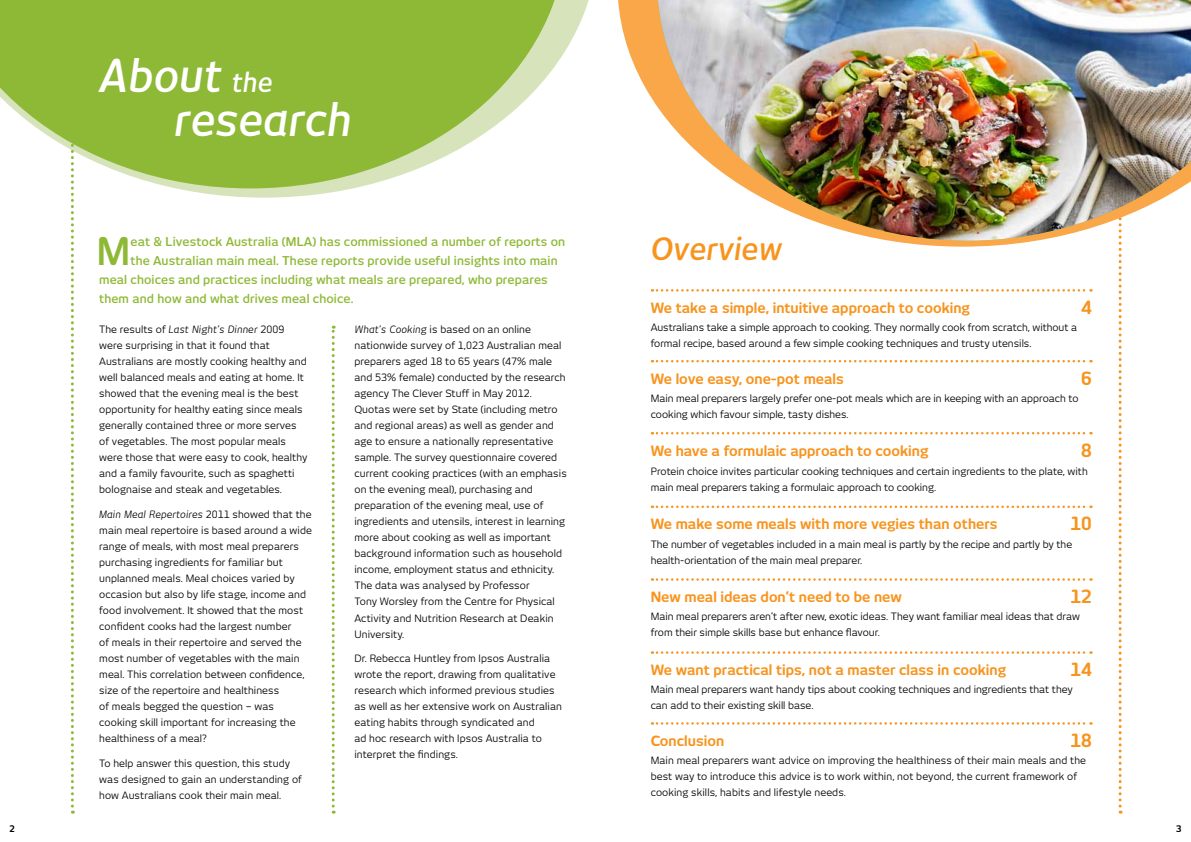
<style>
.page{position:relative;width:1191px;height:842px;background:#fff}
.page>*{position:absolute;margin:0;border:0;box-sizing:border-box;transform-origin:0 0}
.t1{font:italic 600 44.5px/44.6px "New June";color:#fff}
.t2{font:600 37.5px "New June";color:#8eb936}
.t3{font:italic 600 30.5px "New June";color:#f7941e}
.t4{font:700 18px "New June";color:#f7941e}
.t5{font:700 14px "New June";color:#f7941e}
.t6{font:600 12px "New June";letter-spacing:.01em;color:#8eb936}
.t7{font:10px/16px "New June";letter-spacing:.01em;color:#000}
.t8{font:700 9px "New June";color:#000}
.s1{font-size:26.7px}
.s2{font-style:italic}
</style>
<div class="page">
<svg style="left:1118px;top:247px;width:3px;height:567px"></svg>
<svg style="left:618px;top:0;width:504px;height:247px"></svg>
<img style="left:658px;top:0;width:533px;height:241px">
<svg style="left:175px;top:0;width:414px;height:198px"></svg>
<svg style="left:652px;top:722px;width:439px;height:3px"></svg>
<svg style="left:652px;top:651px;width:439px;height:3px"></svg>
<svg style="left:652px;top:578px;width:439px;height:3px"></svg>
<svg style="left:652px;top:505px;width:439px;height:3px"></svg>
<svg style="left:652px;top:432px;width:439px;height:2px"></svg>
<svg style="left:652px;top:360px;width:439px;height:2px"></svg>
<svg style="left:652px;top:289px;width:439px;height:3px"></svg>
<svg style="left:332px;top:326px;width:3px;height:488px"></svg>
<svg style="left:71px;top:188px;width:3px;height:626px"></svg>
<svg style="left:0;top:0;width:566px;height:188px;fill:#8eb936"></svg>
<h1 class="t1" style="left:174px;top:53px;width:179px;text-indent:-75px">About <span class="s1">the </span>research</h1>
<h2 class="t2" style="left:97px;top:229px;width:35px">M</h2>
<p class="t6" style="left:131px;top:234px;width:436px">eat &amp; Livestock Australia (MLA) has commissioned a number of reports on</p>
<p class="t6" style="left:131px;top:253px;width:429px">the Australian main meal. These reports provide useful insights into main</p>
<p class="t6" style="left:99px;top:272px;width:450px">meal choices and practices including what meals are prepared, who prepares</p>
<p class="t6" style="left:99px;top:291px;width:256px">them and how and what drives meal choice.</p>
<p class="t7" style="left:99px;top:322px;width:210px">The results of <span class="s2">Last Night’s Dinner</span> 2009 were surprising in that it found that Australians are mostly cooking healthy and well balanced meals and eating at home. It showed that the evening meal is the best opportunity for healthy eating since meals generally contained three or more serves of vegetables. The most popular meals were those that were easy to cook, healthy and a family favourite, such as spaghetti bolognaise and steak and vegetables.</p>
<p class="t7" style="left:99px;top:506px;width:214px"><span class="s2">Main Meal Repertoires</span> 2011 showed that the main meal repertoire is based around a wide range of meals, with most meal preparers purchasing ingredients for familiar but unplanned meals. Meal choices varied by occasion but also by life stage, income and food involvement. It showed that the most confident cooks had the largest number<br>of meals in their repertoire and served the most number of vegetables with the main meal. This correlation between confidence, size of the repertoire and healthiness<br>of meals begged the question – was cooking skill important for increasing the healthiness of a meal?</p>
<p class="t7" style="left:99px;top:755px;width:204px">To help answer this question, this study was designed to gain an understanding of how Australians cook their main meal.</p>
<p class="t7" style="left:354px;top:322px;width:214px"><span class="s2">What’s Cooking</span> is based on an online nationwide survey of 1,023 Australian meal preparers aged 18 to 65 years (47% male and 53% female) conducted by the research agency The Clever Stuff in May 2012.<br>Quotas were set by State (including metro and regional areas) as well as gender and age to ensure a nationally representative sample. The survey questionnaire covered current cooking practices (with an emphasis on the evening meal), purchasing and preparation of the evening meal, use of ingredients and utensils, interest in learning more about cooking as well as important background information such as household income, employment status and ethnicity.<br>The data was analysed by Professor<br>Tony Worsley from the Centre for Physical Activity and Nutrition Research at Deakin University.</p>
<p class="t7" style="left:354px;top:650px;width:209px">Dr. Rebecca Huntley from Ipsos Australia wrote the report, drawing from qualitative research which informed previous studies as well as her extensive work on Australian eating habits through syndicated and<br>ad hoc research with Ipsos Australia to interpret the findings.</p>
<h3 class="t3" style="left:650px;top:231px;width:133px">Overview</h3>
<h3 class="t5" style="left:650px;top:299px;width:321px">We take a simple, intuitive approach to cooking</h3>
<h3 class="t4" style="left:1081px;top:296px;width:12px">4</h3>
<p class="t7" style="left:650px;top:319px;width:428px">Australians take a simple approach to cooking. They normally cook from scratch, without a formal recipe, based around a few simple cooking techniques and trusty utensils.</p>
<h3 class="t5" style="left:650px;top:370px;width:195px">We love easy, one-pot meals</h3>
<h3 class="t4" style="left:1081px;top:367px;width:12px">6</h3>
<p class="t7" style="left:650px;top:390px;width:429px">Main meal preparers largely prefer one-pot meals which are in keeping with an approach to cooking which favour simple, tasty dishes.</p>
<h3 class="t5" style="left:650px;top:442px;width:279px">We have a formulaic approach to cooking</h3>
<h3 class="t4" style="left:1081px;top:439px;width:12px">8</h3>
<p class="t7" style="left:650px;top:463px;width:438px">Protein choice invites particular cooking techniques and certain ingredients to the plate, with main meal preparers taking a formulaic approach to cooking.</p>
<h3 class="t5" style="left:650px;top:516px;width:348px">We make some meals with more vegies than others</h3>
<h3 class="t4" style="left:1070px;top:513px;width:23px">10</h3>
<p class="t7" style="left:650px;top:537px;width:423px">The number of vegetables included in a main meal is partly by the recipe and partly by the health-orientation of the main meal preparer.</p>
<h3 class="t5" style="left:650px;top:588px;width:253px">New meal ideas don’t need to be new</h3>
<h3 class="t4" style="left:1070px;top:586px;width:23px">12</h3>
<p class="t7" style="left:650px;top:608px;width:431px">Main meal preparers aren’t after new, exotic ideas. They want familiar meal ideas that draw from their simple skills base but enhance flavour.</p>
<h3 class="t5" style="left:650px;top:661px;width:357px">We want practical tips, not a master class in cooking</h3>
<h3 class="t4" style="left:1070px;top:659px;width:23px">14</h3>
<p class="t7" style="left:650px;top:681px;width:424px">Main meal preparers want handy tips about cooking techniques and ingredients that they can add to their existing skill base.</p>
<h3 class="t5" style="left:650px;top:732px;width:75px">Conclusion</h3>
<h3 class="t4" style="left:1070px;top:730px;width:23px">18</h3>
<p class="t7" style="left:650px;top:752px;width:437px">Main meal preparers want advice on improving the healthiness of their main meals and the best way to introduce this advice is to work within, not beyond, the current framework of cooking skills, habits and lifestyle needs.</p>
<p class="t8" style="left:9px;top:823px;width:7px">2</p>
<p class="t8" style="left:1176px;top:823px;width:7px">3</p>
</div>
